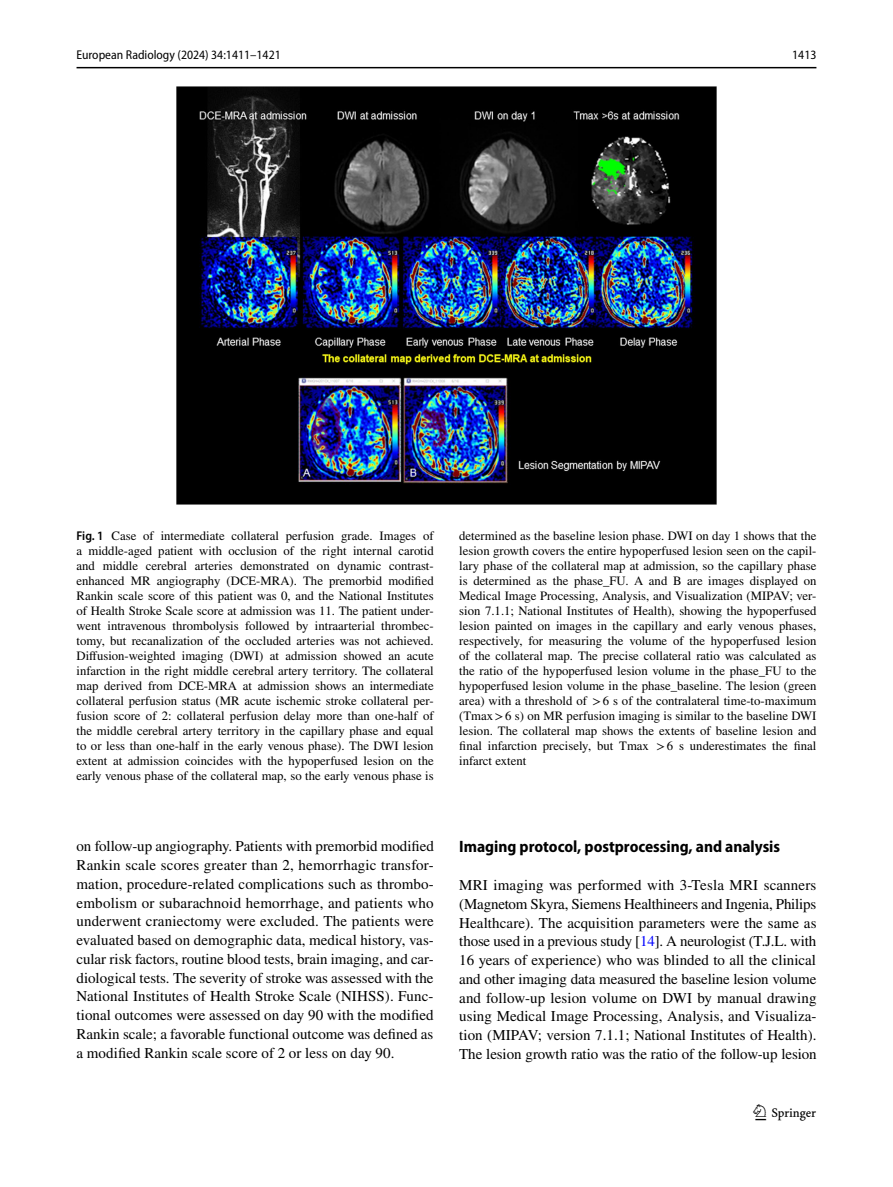
<style>
.page{position:relative;width:893px;height:1187px;background:#fff}
.page>*{position:absolute;margin:0;border:0;box-sizing:border-box;transform-origin:0 0}
.t1{font:22.5px "Springnew Regular 3";color:#000}
.t2{font:700 semi-condensed 16.5px "Myriad Pro";color:#000}
.t3{font:15px/18.8px "STIX";color:#000;text-align:justify}
.t4{font:12.75px/15px "STIX";color:#000;text-align:justify}
.t5{font:semi-condensed 12.75px "Myriad Pro";color:#000}
.s1{font-family:"Myriad Pro";font-weight:600;font-stretch:semi-condensed}
.s2{color:#00f}
</style>
<div class="page">
<hr style="left:77px;top:67px;width:739px;height:1px;background:#000">
<img style="left:176px;top:87px;width:540px;height:417px">
<p class="t5" style="left:77px;top:48px;width:206px">European Radiology (2024) 34:1411–1421</p>
<p class="t5" style="left:792px;top:48px;width:26px">1413</p>
<p class="t4" style="left:77px;top:528px;width:359px"><span class="s1">Fig. 1</span> Case of intermediate collateral perfusion grade. Images of a middle-aged patient with occlusion of the right internal carotid and middle cerebral arteries demonstrated on dynamic contrast&shy;enhanced MR angiography (DCE-MRA). The premorbid modified Rankin scale score of this patient was 0, and the National Institutes of Health Stroke Scale score at admission was 11. The patient under&shy;went intravenous thrombolysis followed by intraarterial thrombec&shy;tomy, but recanalization of the occluded arteries was not achieved.<br>Diffusion-weighted imaging (DWI) at admission showed an acute infarction in the right middle cerebral artery territory. The collateral map derived from DCE-MRA at admission shows an intermediate collateral perfusion status (MR acute ischemic stroke collateral per&shy;fusion score of 2: collateral perfusion delay more than one-half of the middle cerebral artery territory in the capillary phase and equal to or less than one-half in the early venous phase). The DWI lesion extent at admission coincides with the hypoperfused lesion on the early venous phase of the collateral map, so the early venous phase is</p>
<p class="t4" style="left:459px;top:528px;width:359px">determined as the baseline lesion phase. DWI on day 1 shows that the lesion growth covers the entire hypoperfused lesion seen on the capil&shy;lary phase of the collateral map at admission, so the capillary phase is determined as the phase_FU. A and B are images displayed on Medical Image Processing, Analysis, and Visualization (MIPAV; ver&shy;sion 7.1.1; National Institutes of Health), showing the hypoperfused lesion painted on images in the capillary and early venous phases, respectively, for measuring the volume of the hypoperfused lesion of the collateral map. The precise collateral ratio was calculated as the ratio of the hypoperfused lesion volume in the phase_FU to the hypoperfused lesion volume in the phase_baseline. The lesion (green area) with a threshold of &gt;6 s of the contralateral time-to-maximum (Tmax&gt;6 s) on MR perfusion imaging is similar to the baseline DWI lesion. The collateral map shows the extents of baseline lesion and final infarction precisely, but Tmax &gt;6 s underestimates the final infarct extent</p>
<p class="t3" style="left:77px;top:837px;width:359px">on follow-up angiography. Patients with premorbid modified Rankin scale scores greater than 2, hemorrhagic transfor&shy;mation, procedure-related complications such as thrombo&shy;embolism or subarachnoid hemorrhage, and patients who underwent craniectomy were excluded. The patients were evaluated based on demographic data, medical history, vas&shy;cular risk factors, routine blood tests, brain imaging, and car&shy;diological tests. The severity of stroke was assessed with the National Institutes of Health Stroke Scale (NIHSS). Func&shy;tional outcomes were assessed on day 90 with the modified Rankin scale; a favorable functional outcome was defined as a modified Rankin scale score of 2 or less on day 90.</p>
<p class="t2" style="left:459px;top:837px;width:322px">Imaging protocol, postprocessing, and analysis</p>
<p class="t3" style="left:459px;top:876px;width:359px">MRI imaging was performed with 3-Tesla MRI scanners (Magnetom Skyra, Siemens Healthineers and Ingenia, Philips Healthcare). The acquisition parameters were the same as those used in a previous study [<span class="s2">14</span>]. A neurologist (T.J.L. with 16 years of experience) who was blinded to all the clinical and other imaging data measured the baseline lesion volume and follow-up lesion volume on DWI by manual drawing using Medical Image Processing, Analysis, and Visualiza&shy;tion (MIPAV; version 7.1.1; National Institutes of Health).<br>The lesion growth ratio was the ratio of the follow-up lesion</p>
<h1 class="t1" style="left:755px;top:1104px;width:62px">1 3</h1>
</div>
